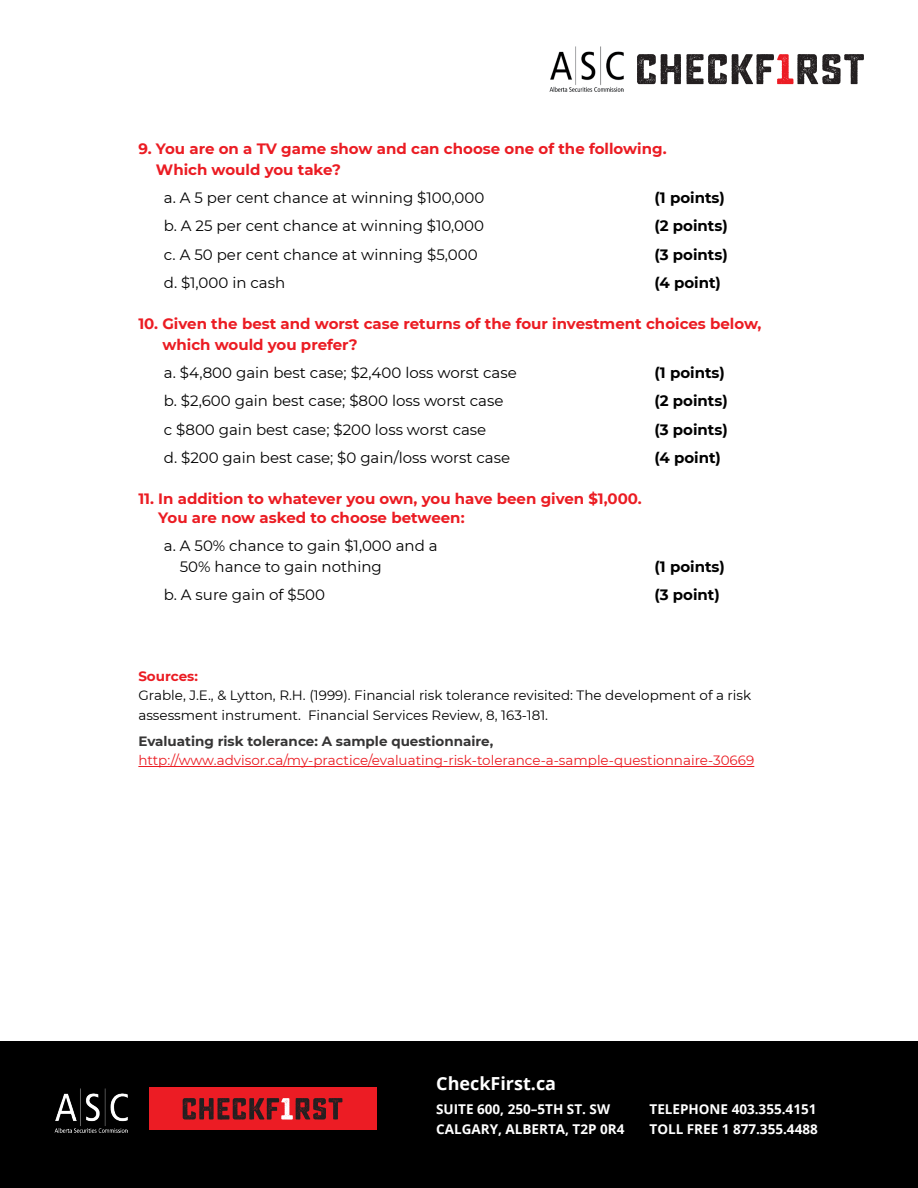
<style>
.page{position:relative;width:918px;height:1188px;background:#fff}
.page>*{position:absolute;margin:0;border:0;box-sizing:border-box;transform-origin:0 0}
.t1{font:700 18px "Open Sans";color:#fff}
.t2{font:15px/21px "Montserrat";color:#000}
.t3{font:700 15px/21px "Montserrat";color:#eb1c23}
.t4{font:700 15px "Montserrat";color:#000}
.t5{font:13.5px/19.5px "Montserrat";color:#000}
.t6{font:13.5px "Montserrat";color:#eb1c23}
.t7{font:700 13.5px/19.5px "Open Sans";color:#fff}
.t8{font:700 13.5px "Montserrat";color:#363535}
.t9{font:700 13.5px "Montserrat";color:#eb1c23}
</style>
<div class="page">
<hr style="left:138px;top:766px;width:616px;height:1px;background:#eb1c23">
<div style="left:0;top:1041px;width:918px;height:147px;background:#000"></div>
<img style="left:54px;top:1088px;width:74px;height:45px">
<div style="left:149px;top:1087px;width:227px;height:43px;background:#ec1c24"></div>
<svg style="left:183px;top:1098px;width:159px;height:22px"></svg>
<img style="left:550px;top:46px;width:73px;height:46px">
<svg style="left:637px;top:54px;width:227px;height:30px"></svg>
<p class="t3" style="left:156px;top:139px;width:512px;text-indent:-18px">9. You are on a TV game show and can choose one of the following.<br>Which would you take?</p>
<p class="t2" style="left:164px;top:188px;width:322px">a. A 5 per cent chance at winning $100,000</p>
<p class="t4" style="left:654px;top:191px;width:72px">(1 points)</p>
<p class="t2" style="left:164px;top:216px;width:322px">b. A 25 per cent chance at winning $10,000</p>
<p class="t4" style="left:654px;top:219px;width:75px">(2 points)</p>
<p class="t2" style="left:164px;top:245px;width:315px">c. A 50 per cent chance at winning $5,000</p>
<p class="t4" style="left:654px;top:248px;width:75px">(3 points)</p>
<p class="t2" style="left:164px;top:273px;width:123px">d. $1,000 in cash</p>
<p class="t4" style="left:654px;top:276px;width:68px">(4 point)</p>
<p class="t3" style="left:162px;top:314px;width:601px;text-indent:-24px">10. Given the best and worst case returns of the four investment choices below, which would you prefer?</p>
<p class="t2" style="left:164px;top:361px;width:354px">a. $4,800 gain best case; $2,400 loss worst case</p>
<p class="t4" style="left:654px;top:365px;width:72px">(1 points)</p>
<p class="t2" style="left:164px;top:390px;width:341px">b. $2,600 gain best case; $800 loss worst case</p>
<p class="t4" style="left:654px;top:394px;width:75px">(2 points)</p>
<p class="t2" style="left:164px;top:418px;width:324px">c $800 gain best case; $200 loss worst case</p>
<p class="t4" style="left:654px;top:422px;width:75px">(3 points)</p>
<p class="t2" style="left:164px;top:447px;width:348px">d. $200 gain best case; $0 gain/loss worst case</p>
<p class="t4" style="left:654px;top:451px;width:68px">(4 point)</p>
<p class="t3" style="left:158px;top:489px;width:485px;line-height:19.5px;text-indent:-20px">11. In addition to whatever you own, you have been given $1,000.<br>You are now asked to choose between:</p>
<p class="t2" style="left:180px;top:536px;width:259px;text-indent:-16px">a. A 50% chance to gain $1,000 and a<br>50% hance to gain nothing</p>
<p class="t4" style="left:654px;top:560px;width:72px">(1 points)</p>
<p class="t2" style="left:164px;top:585px;width:163px">b. A sure gain of $500</p>
<p class="t4" style="left:654px;top:588px;width:67px">(3 point)</p>
<p class="t9" style="left:138px;top:670px;width:61px">Sources:</p>
<p class="t5" style="left:138px;top:685px;width:614px">Grable, J.E., &amp; Lytton, R.H. (1999). Financial risk tolerance revisited: The development of a risk assessment instrument. Financial Services Review, 8, 163-181.</p>
<p class="t8" style="left:138px;top:735px;width:356px">Evaluating risk tolerance: A sample questionnaire,</p>
<p class="t6" style="left:138px;top:751px;width:617px">http://www.advisor.ca/my-practice/evaluating-risk-tolerance-a-sample-questionnaire-30669</p>
<p class="t1" style="left:436px;top:1076px;width:121px">CheckFirst.ca</p>
<p class="t7" style="left:436px;top:1100px;width:190px">SUITE 600, 250–5TH ST. SW<br>CALGARY, ALBERTA, T2P 0R4</p>
<p class="t7" style="left:650px;top:1100px;width:170px">TELEPHONE 403.355.4151<br>TOLL FREE 1 877.355.4488</p>
</div>
